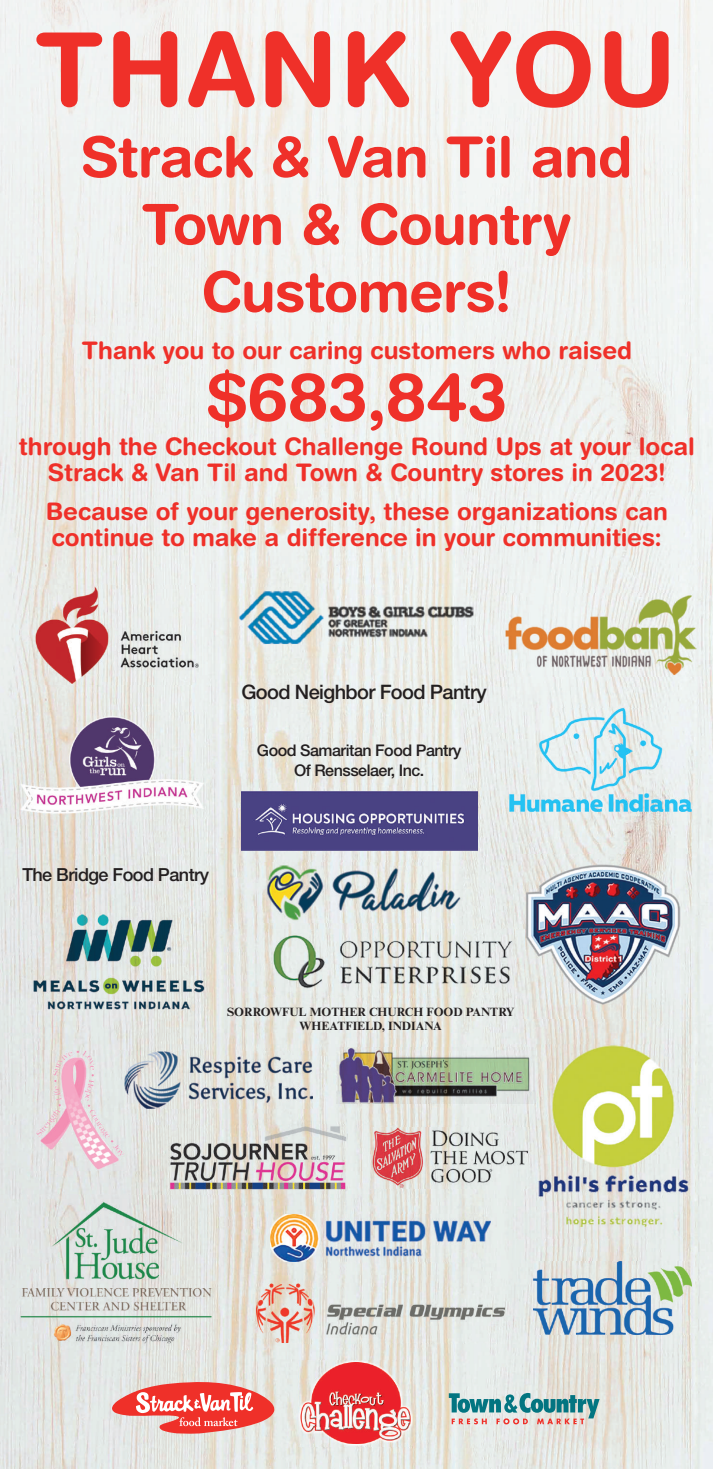
<style>
.page{position:relative;width:713px;height:1469px;background:#fff}
.page>*{position:absolute;margin:0;border:0;box-sizing:border-box;transform-origin:0 0}
.t1{font:700 102.1px "Helvetica Rounded LT Std";letter-spacing:.02em;color:#ef3029}
.t2{font:700 67.1px "Helvetica Rounded LT Std";letter-spacing:-.005em;color:#ef3029}
.t3{font:700 56.2px/67.4px "Helvetica Rounded LT Std";letter-spacing:-.01em;color:#ef3029;text-align:center}
.t4{font:700 24.2px/26.1px "Helvetica Rounded LT Std";letter-spacing:-.005em;color:#ef3029;text-align:center}
.t5{font:500 19.9px "Helvetica Neue LT Std";letter-spacing:-.03em;color:#231f20}
.t6{font:500 18px "Helvetica Neue LT Std";letter-spacing:-.03em;color:#231f20}
.t7{font:500 16.1px/19.9px "Helvetica Neue LT Std";letter-spacing:-.03em;color:#231f20;text-align:center}
.t8{font:700 12px/14.4px "Times New Roman MT Std";color:#231f20;text-align:center}
</style>
<div class="page">
<img style="left:0;top:0;width:712px;height:1469px">
<img style="left:34px;top:586px;width:164px;height:98px">
<img style="left:30px;top:913px;width:177px;height:97px">
<img style="left:256px;top:1284px;width:248px;height:59px">
<img style="left:533px;top:1262px;width:158px;height:73px">
<img style="left:270px;top:1214px;width:220px;height:48px">
<img style="left:239px;top:591px;width:234px;height:54px">
<img style="left:37px;top:1050px;width:91px;height:120px">
<img style="left:336px;top:1047px;width:177px;height:56px">
<img style="left:370px;top:1127px;width:143px;height:61px">
<img style="left:261px;top:929px;width:253px;height:67px">
<img style="left:500px;top:594px;width:201px;height:83px">
<img style="left:15px;top:713px;width:194px;height:105px">
<img style="left:508px;top:708px;width:183px;height:104px">
<img style="left:262px;top:862px;width:202px;height:61px">
<img style="left:514px;top:855px;width:176px;height:164px">
<img style="left:514px;top:929px;width:10px;height:67px">
<img style="left:513px;top:1044px;width:194px;height:195px">
<img style="left:513px;top:1047px;width:22px;height:56px">
<img style="left:513px;top:1127px;width:15px;height:61px">
<img style="left:0;top:1196px;width:231px;height:153px">
<img style="left:124px;top:1052px;width:188px;height:56px">
<img style="left:168px;top:1124px;width:179px;height:67px">
<img style="left:241px;top:791px;width:236px;height:59px">
<img style="left:298px;top:1360px;width:115px;height:86px">
<img style="left:299px;top:1363px;width:111px;height:80px">
<svg style="left:448px;top:1393px;width:151px;height:31px;background:#9ab6b6"></svg>
<svg style="left:112px;top:1380px;width:163px;height:54px;background:#ec8882"></svg>
<h1 class="t1" style="left:35px;top:33px;width:642px">THANK YOU</h1>
<h3 class="t3" style="left:81px;top:129px;width:552px">Strack &amp; Van Til and<br>Town &amp; Country<br>Customers!</h3>
<p class="t4" style="left:82px;top:340px;width:551px">Thank you to our caring customers who raised</p>
<h2 class="t2" style="left:206px;top:373px;width:302px">$683,843</h2>
<p class="t4" style="left:19px;top:436px;width:677px">through the Checkout Challenge Round Ups at your local<br>Strack &amp; Van Til and Town &amp; Country stores in 2023!</p>
<p class="t4" style="left:46px;top:501px;width:623px;text-align:left">Because of your generosity, these organizations can continue to make a difference in your communities:</p>
<p class="t5" style="left:241px;top:685px;width:247px">Good Neighbor Food Pantry</p>
<p class="t6" style="left:22px;top:868px;width:188px">The Bridge Food Pantry</p>
<p class="t7" style="left:257px;top:742px;width:206px">Good Samaritan Food Pantry<br>Of Rensselaer, Inc.</p>
<p class="t8" style="left:227px;top:1006px;width:289px">SORROWFUL MOTHER CHURCH FOOD PANTRY<br>WHEATFIELD, INDIANA</p>
</div>
